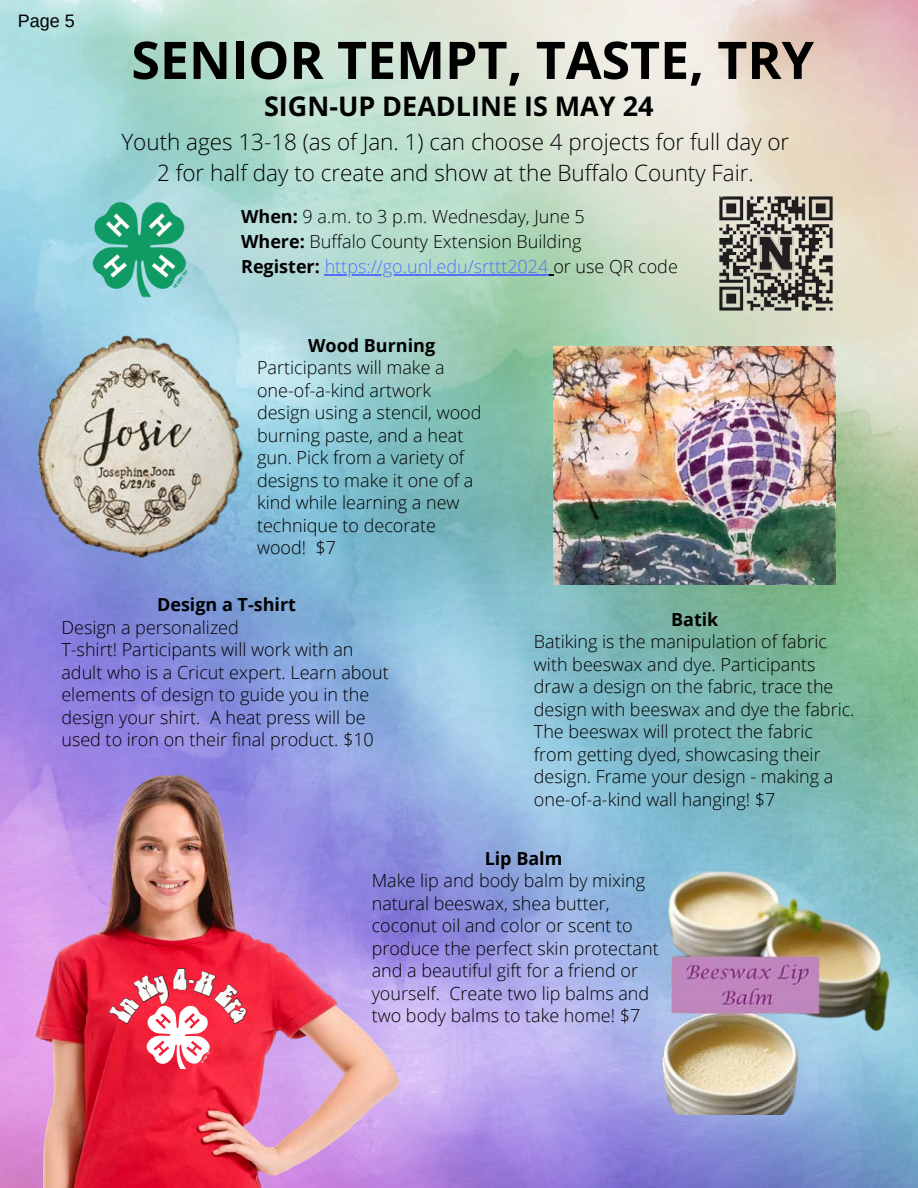
<style>
.page{position:relative;width:918px;height:1188px;background:#fff}
.page>*{position:absolute;margin:0;border:0;box-sizing:border-box;transform-origin:0 0}
.t1{font:700 51.9px "Open Sans";color:#000}
.t2{font:700 27px "Open Sans";color:#000}
.t3{font:300 22.5px/30.3px "Open Sans";color:#000;text-align:center}
.t4{font:300 18px/22.5px "Open Sans";color:#000}
.t5{font:700 18px "Open Sans";color:#000}
.t6{font:18px "Arimo";color:#000}
.s1{font-weight:700}
.s2{color:#5271ff}
</style>
<div class="page">
<img style="left:0;top:0;width:918px;height:1188px">
<img style="left:85px;top:199px;width:102px;height:88px">
<img style="left:0;top:287px;width:292px;height:311px">
<img style="left:553px;top:347px;width:283px;height:237px">
<img style="left:0;top:726px;width:426px;height:462px">
<img style="left:627px;top:869px;width:264px;height:245px">
<img style="left:714px;top:192px;width:124px;height:124px">
<hr style="left:325px;top:274px;width:224px;height:1px;background:#5271ff">
<svg style="left:108px;top:968px;width:142px;height:101px;background:#e9475a"></svg>
<p class="t6" style="left:18px;top:10px;width:59px">Page 5</p>
<h1 class="t1" style="left:131px;top:24px;width:684px">SENIOR TEMPT, TASTE, TRY</h1>
<h2 class="t2" style="left:264px;top:87px;width:391px">SIGN-UP DEADLINE IS MAY 24</h2>
<p class="t3" style="left:121px;top:126px;width:669px">Youth ages 13-18 (as of Jan. 1) can choose 4 projects for full day or<br>2 for half day to create and show at the Buffalo County Fair.</p>
<p class="t4" style="left:241px;top:204px;width:438px;line-height:24.8px"><span class="s1">When:</span> 9 a.m. to 3 p.m. Wednesday, June 5<br><span class="s1">Where:</span> Buffalo County Extension Building<br><span class="s1">Register:</span> <span class="s2">https://go.unl.edu/srttt2024</span> or use QR code</p>
<h3 class="t5" style="left:308px;top:333px;width:129px">Wood Burning</h3>
<h4 class="t4" style="left:257px;top:356px;width:226px">Participants will make a one-of-a-kind artwork design using a stencil, wood burning paste, and a heat gun. Pick from a variety of designs to make it one of a kind while learning a new technique to decorate wood! $7</h4>
<p class="t5" style="left:157px;top:592px;width:140px">Design a T-shirt</p>
<p class="t4" style="left:61px;top:615px;width:179px">Design a personalized</p>
<p class="t4" style="left:61px;top:638px;width:329px">T-shirt! Participants will work with an adult who is a Cricut expert. Learn about elements of design to guide you in the design your shirt. A heat press will be used to iron on their final product. $10</p>
<p class="t5" style="left:671px;top:606px;width:49px">Batik</p>
<p class="t4" style="left:534px;top:630px;width:322px">Batiking is the manipulation of fabric with beeswax and dye. Participants draw a design on the fabric, trace the design with beeswax and dye the fabric.<br>The beeswax will protect the fabric from getting dyed, showcasing their design. Frame your design - making a one-of-a-kind wall hanging! $7</p>
<p class="t5" style="left:485px;top:845px;width:79px">Lip Balm</p>
<p class="t4" style="left:372px;top:869px;width:289px">Make lip and body balm by mixing natural beeswax, shea butter, coconut oil and color or scent to produce the perfect skin protectant and a beautiful gift for a friend or yourself. Create two lip balms and two body balms to take home! $7</p>
</div>
